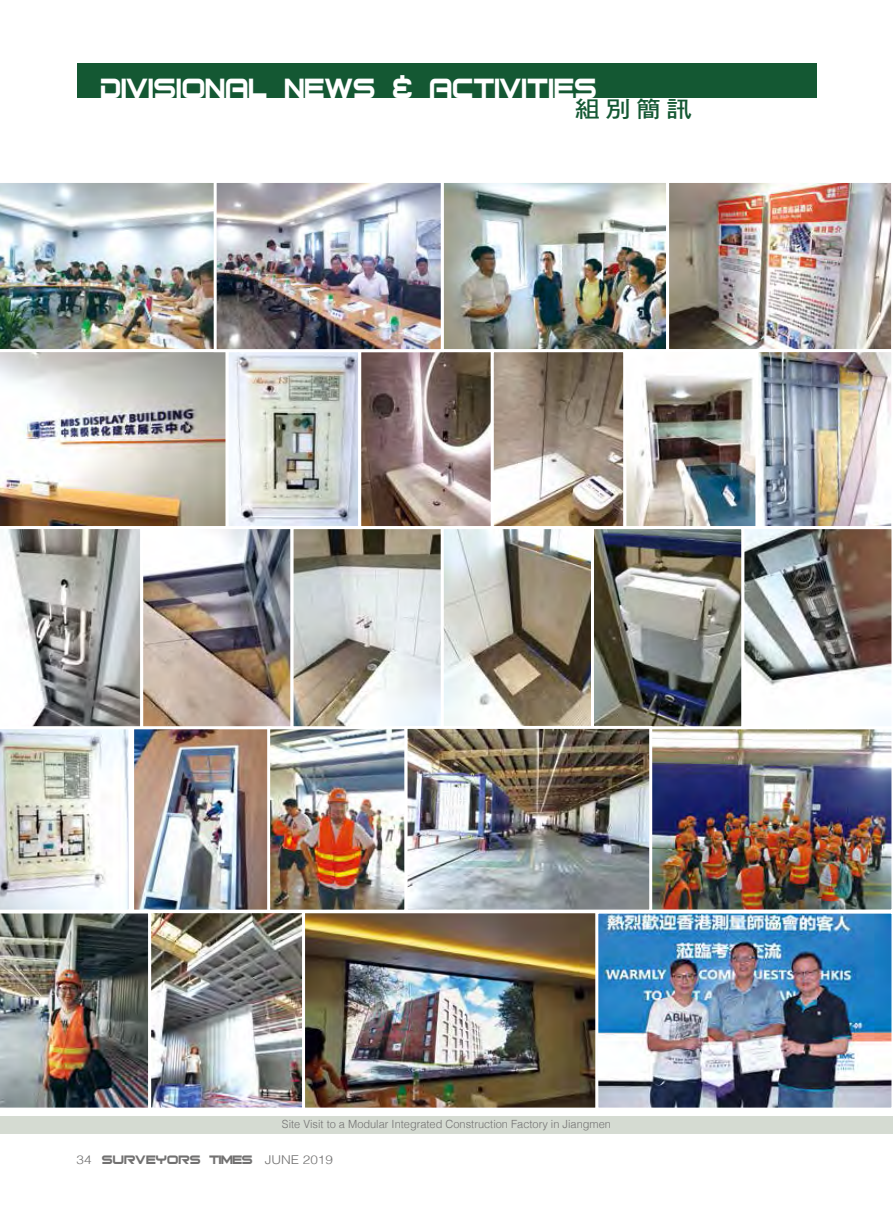
<style>
.page{position:relative;width:893px;height:1217px;background:#fff}
.page>*{position:absolute;margin:0;border:0;box-sizing:border-box;transform-origin:0 0}
.t1{font:37.5px "Bitsumishi";color:#fff;scale:.9 1}
.t2{font:22.95px "DF Hei Bd HK BF";color:#145833;scale:1.11 1}
.t3{font:16.5px "Bitsumishi";color:#727171}
.t4{font:300 11.25px "Helvetica";color:#727171}
.s1{font-family:"Helvetica";font-weight:300;font-size:12.15px}
</style>
<div class="page">
<div style="left:77px;top:64px;width:739px;height:34px;background:#145833"></div>
<img style="left:229px;top:184px;width:436px;height:164px">
<div style="left:441px;top:180px;width:228px;height:172px;border:3px solid #fff"></div>
<img style="left:229px;top:353px;width:437px;height:372px">
<div style="left:226px;top:349px;width:135px;height:180px;border:3px solid #fff"></div>
<div style="left:358px;top:349px;width:136px;height:180px;border:3px solid #fff"></div>
<div style="left:491px;top:349px;width:135px;height:180px;border:3px solid #fff"></div>
<div style="left:623px;top:349px;width:136px;height:180px;border:3px solid #fff"></div>
<div style="left:140px;top:526px;width:153px;height:203px;border:3px solid #fff"></div>
<div style="left:291px;top:526px;width:153px;height:203px;border:3px solid #fff"></div>
<div style="left:441px;top:526px;width:153px;height:203px;border:3px solid #fff"></div>
<img style="left:666px;top:180px;width:226px;height:546px">
<div style="left:591px;top:526px;width:153px;height:203px;border:3px solid #fff"></div>
<img style="left:229px;top:729px;width:419px;height:179px">
<div style="left:267px;top:726px;width:141px;height:186px;border:3px solid #fff"></div>
<img style="left:652px;top:726px;width:240px;height:184px">
<div style="left:405px;top:725px;width:247px;height:187px;border:3px solid #fff"></div>
<img style="left:229px;top:913px;width:366px;height:193px">
<img style="left:0;top:183px;width:229px;height:925px">
<div style="left:148px;top:909px;width:158px;height:201px;border:3px solid #fff"></div>
<div style="left:302px;top:910px;width:297px;height:200px;border:3px solid #fff"></div>
<img style="left:595px;top:910px;width:297px;height:200px">
<div style="left:214px;top:180px;width:230px;height:172px;border:3px solid #fff"></div>
<div style="left:0;top:1116px;width:893px;height:17px;background:#d5dbd2"></div>
<h1 class="t1" style="left:101px;top:73px;width:553px">DIVISIONAL NEWS &amp; ACTIVITIES</h1>
<h2 class="t2" style="left:575px;top:97px;width:107px">組別簡訊</h2>
<p class="t4" style="left:282px;top:1114px;width:331px">Site Visit to a Modular Integrated Construction Factory in Jiangmen</p>
<h3 class="t3" style="left:77px;top:1152px;width:258px"><span class="s1">34</span> SURVEYORS TIMES <span class="s1">JUNE 2019</span></h3>
</div>
